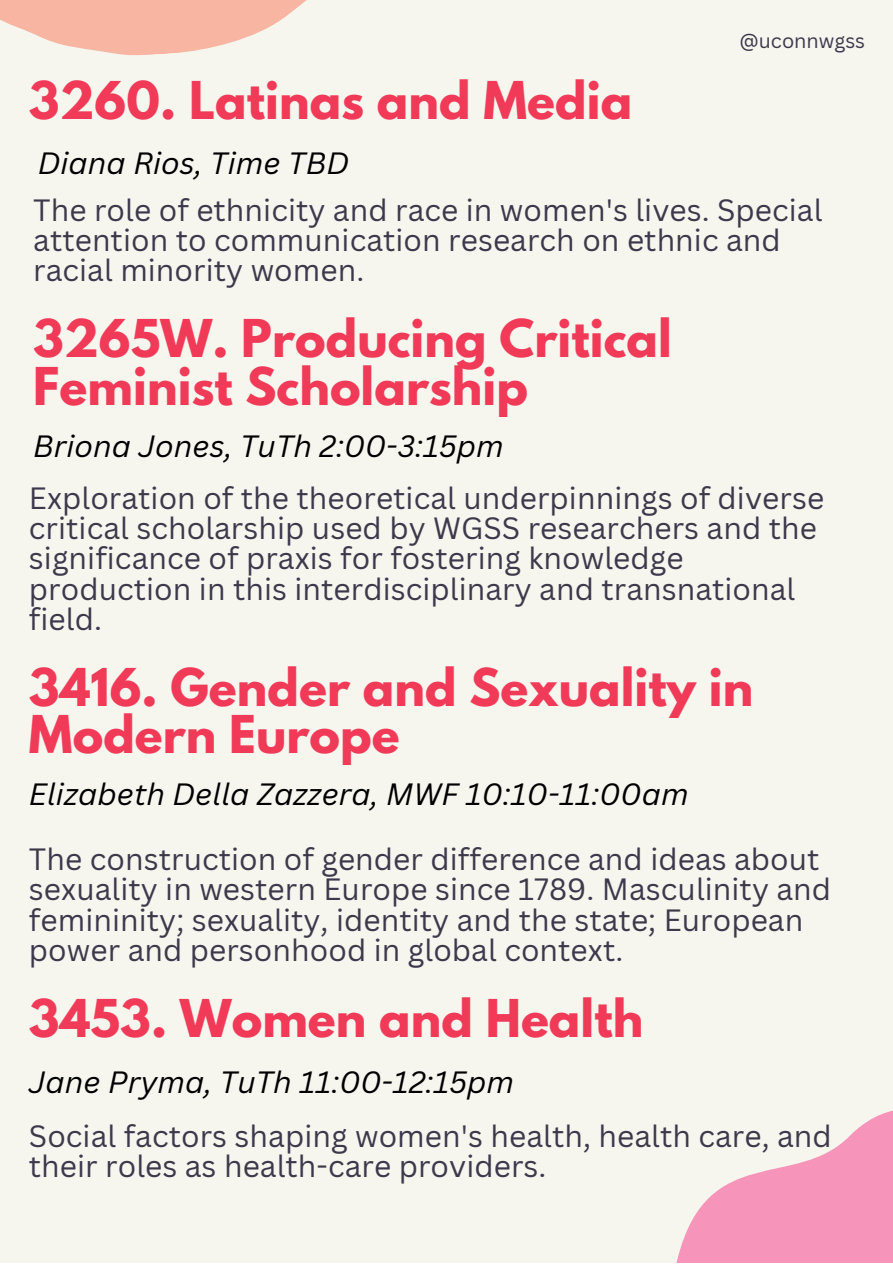
<style>
.page{position:relative;width:893px;height:1264px;background:#fff}
.page>*{position:absolute;margin:0;border:0;box-sizing:border-box;transform-origin:0 0}
.t1{font:700 46.2px/47.2px "League Spartan";color:#f03a58}
.t2{font:30px/30.3px "Canva Sans";color:#3e384b}
.t3{font:italic 30px "Canva Sans";color:#000}
.t4{font:19.8px "Canva Sans";color:#3e384b}
</style>
<div class="page">
<div style="left:0;top:0;width:892px;height:1262px;background:#f6f5ee"></div>
<svg style="left:0;top:0;width:307px;height:55px"></svg>
<svg style="left:677px;top:1111px;width:215px;height:151px;fill:#f794b9"></svg>
<h1 class="t1" style="left:29px;top:82px;width:605px">3260. Latinas and Media</h1>
<p class="t3" style="left:38px;top:142px;width:313px">Diana Rios, Time TBD</p>
<p class="t4" style="left:739px;top:27px;width:127px">@uconnwgss</p>
<p class="t2" style="left:33px;top:194px;width:790px">The role of ethnicity and race in women's lives. Special attention to communication research on ethnic and racial minority women.</p>
<h1 class="t1" style="left:33px;top:321px;width:640px">3265W. Producing Critical<br>Feminist Scholarship</h1>
<p class="t3" style="left:33px;top:425px;width:472px">Briona Jones, TuTh 2:00-3:15pm</p>
<p class="t2" style="left:29px;top:482px;width:796px">Exploration of the theoretical underpinnings of diverse critical scholarship used by WGSS researchers and the significance of praxis for fostering knowledge production in this interdisciplinary and transnational field.</p>
<h1 class="t1" style="left:29px;top:669px;width:726px">3416. Gender and Sexuality in<br>Modern Europe</h1>
<p class="t3" style="left:29px;top:773px;width:661px">Elizabeth Della Zazzera, MWF 10:10-11:00am</p>
<p class="t2" style="left:29px;top:843px;width:803px">The construction of gender difference and ideas about sexuality in western Europe since 1789. Masculinity and femininity; sexuality, identity and the state; European power and personhood in global context.</p>
<h1 class="t1" style="left:29px;top:1000px;width:615px">3453. Women and Health</h1>
<p class="t3" style="left:29px;top:1061px;width:486px">Jane Pryma, TuTh 11:00-12:15pm</p>
<p class="t2" style="left:29px;top:1120px;width:804px">Social factors shaping women's health, health care, and their roles as health-care providers.</p>
</div>
